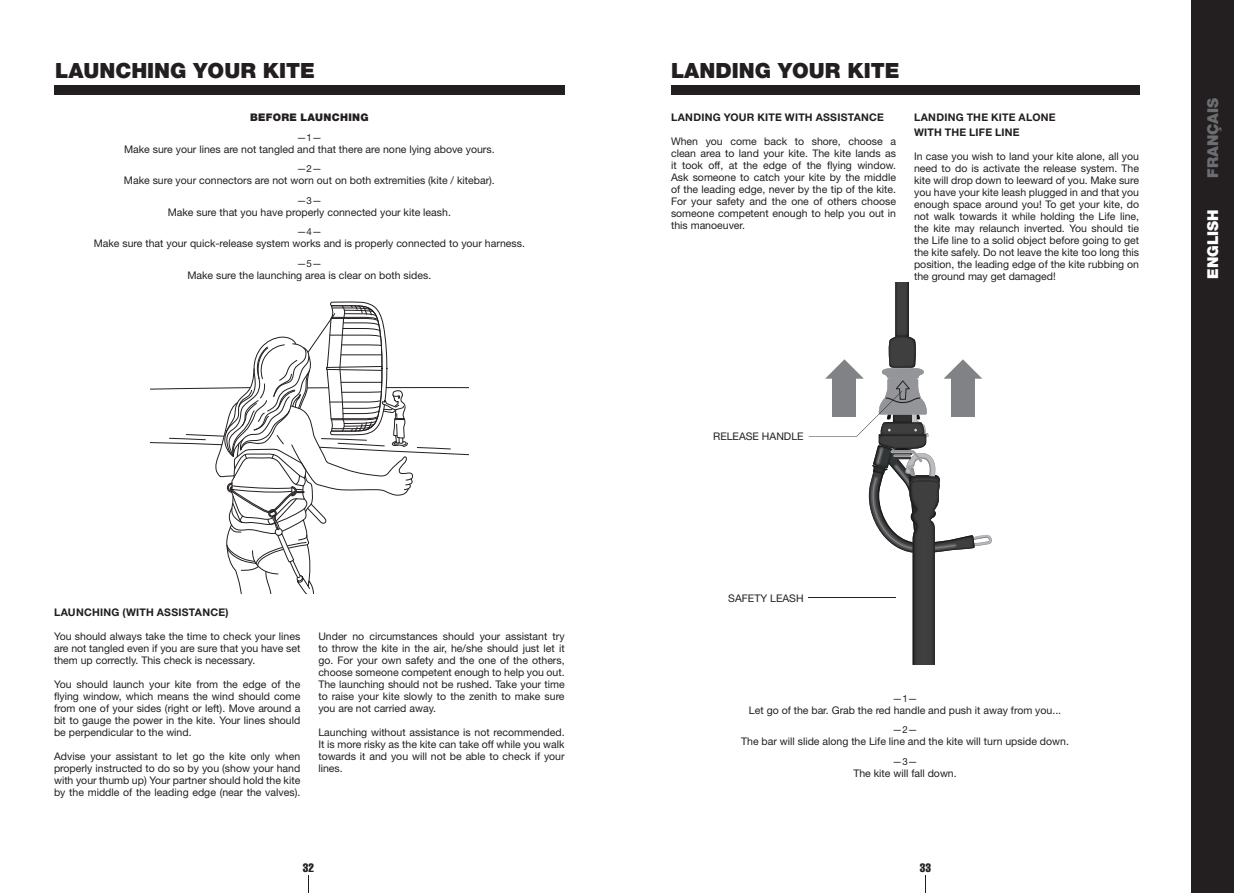
<style>
.page{position:relative;width:1234px;height:893px;background:#fff}
.page>*{position:absolute;margin:0;border:0;box-sizing:border-box;transform-origin:0 0}
.t1{font:900 21px "Helvetica Neue LT Std";color:#231f20}
.t2{font:900 15px "Helvetica Neue LT Std";color:#6c6d70}
.t3{font:900 15px "Helvetica Neue LT Std";color:#fff}
.t4{font:extra-condensed 12px "Helvetica";color:#231f20}
.t5{font:10.5px/12px "Helvetica Neue LT Std";color:#231f20;text-align:justify}
.t6{font:700 10.5px/15px "Helvetica Neue LT Std";letter-spacing:.025em;color:#231f20}
.t7{font:900 10.5px "Helvetica Neue LT Std";letter-spacing:.03em;color:#231f20}
.t8{font:9.75px "Helvetica Neue LT Std";color:#231f20}
</style>
<div class="page">
<svg style="left:150px;top:301px;width:319px;height:292px"></svg>
<img style="left:895px;top:282px;width:13px;height:54px">
<div style="left:1191px;top:0;width:42px;height:893px;background:#231f20"></div>
<div style="left:54px;top:85px;width:510px;height:9px;background:#231f20"></div>
<div style="left:671px;top:85px;width:467px;height:9px;background:#231f20"></div>
<svg style="left:308px;top:876px;width:1px;height:17px"></svg>
<svg style="left:925px;top:876px;width:1px;height:17px"></svg>
<svg style="left:808px;top:336px;width:183px;height:329px"></svg>
<hr style="left:808px;top:597px;width:87px;height:1px;background:#231f20">
<h1 class="t1" style="left:55px;top:58px;width:261px">LAUNCHING YOUR KITE</h1>
<h1 class="t1" style="left:671px;top:58px;width:230px">LANDING YOUR KITE</h1>
<p class="t7" style="left:250px;top:111px;width:120px">BEFORE LAUNCHING</p>
<p class="t8" style="left:297px;top:131px;width:26px">—1—</p>
<p class="t5" style="left:124px;top:143px;width:372px">Make sure your lines are not tangled and that there are none lying above yours.</p>
<p class="t8" style="left:297px;top:163px;width:26px">—2—</p>
<p class="t5" style="left:124px;top:174px;width:372px">Make sure your connectors are not worn out on both extremities (kite / kitebar).</p>
<p class="t8" style="left:297px;top:194px;width:26px">—3—</p>
<p class="t5" style="left:168px;top:206px;width:284px">Make sure that you have properly connected your kite leash.</p>
<p class="t8" style="left:297px;top:226px;width:26px">—4—</p>
<p class="t5" style="left:94px;top:237px;width:432px">Make sure that your quick-release system works and is properly connected to your harness.</p>
<p class="t8" style="left:297px;top:257px;width:26px">—5—</p>
<p class="t5" style="left:187px;top:269px;width:245px">Make sure the launching area is clear on both sides.</p>
<p class="t6" style="left:671px;top:110px;width:214px">LANDING YOUR KITE WITH ASSISTANCE</p>
<p class="t5" style="left:671px;top:135px;width:226px">When you come back to shore, choose a clean area to land your kite. The kite lands as it took off, at the edge of the flying window.<br>Ask someone to catch your kite by the middle of the leading edge, never by the tip of the kite.<br>For your safety and the one of others choose someone competent enough to help you out in this manoeuver.</p>
<p class="t6" style="left:913px;top:110px;width:143px">LANDING THE KITE ALONE<br>WITH THE LIFE LINE</p>
<p class="t5" style="left:913px;top:150px;width:226px">In case you wish to land your kite alone, all you need to do is activate the release system. The kite will drop down to leeward of you. Make sure you have your kite leash plugged in and that you enough space around you! To get your kite, do not walk towards it while holding the Life line, the kite may relaunch inverted. You should tie the Life line to a solid object before going to get the kite safely. Do not leave the kite too long this position, the leading edge of the kite rubbing on the ground may get damaged!</p>
<p class="t5" style="left:713px;top:430px;width:92px">RELEASE HANDLE</p>
<p class="t5" style="left:728px;top:592px;width:77px">SAFETY LEASH</p>
<p class="t6" style="left:54px;top:604px;width:176px">LAUNCHING (WITH ASSISTANCE)</p>
<p class="t5" style="left:54px;top:630px;width:248px">You should always take the time to check your lines are not tangled even if you are sure that you have set them up correctly. This check is necessary.</p>
<p class="t5" style="left:54px;top:678px;width:248px">You should launch your kite from the edge of the flying window, which means the wind should come from one of your sides (right or left). Move around a bit to gauge the power in the kite. Your lines should be perpendicular to the wind.</p>
<p class="t5" style="left:54px;top:750px;width:248px">Advise your assistant to let go the kite only when properly instructed to do so by you (show your hand with your thumb up) Your partner should hold the kite by the middle of the leading edge (near the valves).</p>
<p class="t5" style="left:318px;top:630px;width:248px">Under no circumstances should your assistant try to throw the kite in the air, he/she should just let it go. For your own safety and the one of the others, choose someone competent enough to help you out.<br>The launching should not be rushed. Take your time to raise your kite slowly to the zenith to make sure you are not carried away.</p>
<p class="t5" style="left:318px;top:726px;width:248px">Launching without assistance is not recommended.<br>It is more risky as the kite can take off while you walk towards it and you will not be able to check if your lines.</p>
<p class="t8" style="left:892px;top:692px;width:26px">—1—</p>
<p class="t5" style="left:748px;top:704px;width:313px">Let go of the bar. Grab the red handle and push it away from you...</p>
<p class="t8" style="left:892px;top:724px;width:26px">—2—</p>
<p class="t5" style="left:741px;top:735px;width:329px">The bar will slide along the Life line and the kite will turn upside down.</p>
<p class="t8" style="left:892px;top:755px;width:26px">—3—</p>
<p class="t5" style="left:853px;top:767px;width:105px">The kite will fall down.</p>
<p class="t4" style="left:303px;top:860px;width:13px">32</p>
<p class="t4" style="left:919px;top:860px;width:13px">33</p>
<h2 class="t2" style="left:1203px;top:178px;width:81px;rotate:-90deg">FRANÇAIS</h2>
<h2 class="t3" style="left:1203px;top:279px;width:71px;rotate:-90deg">ENGLISH</h2>
</div>
